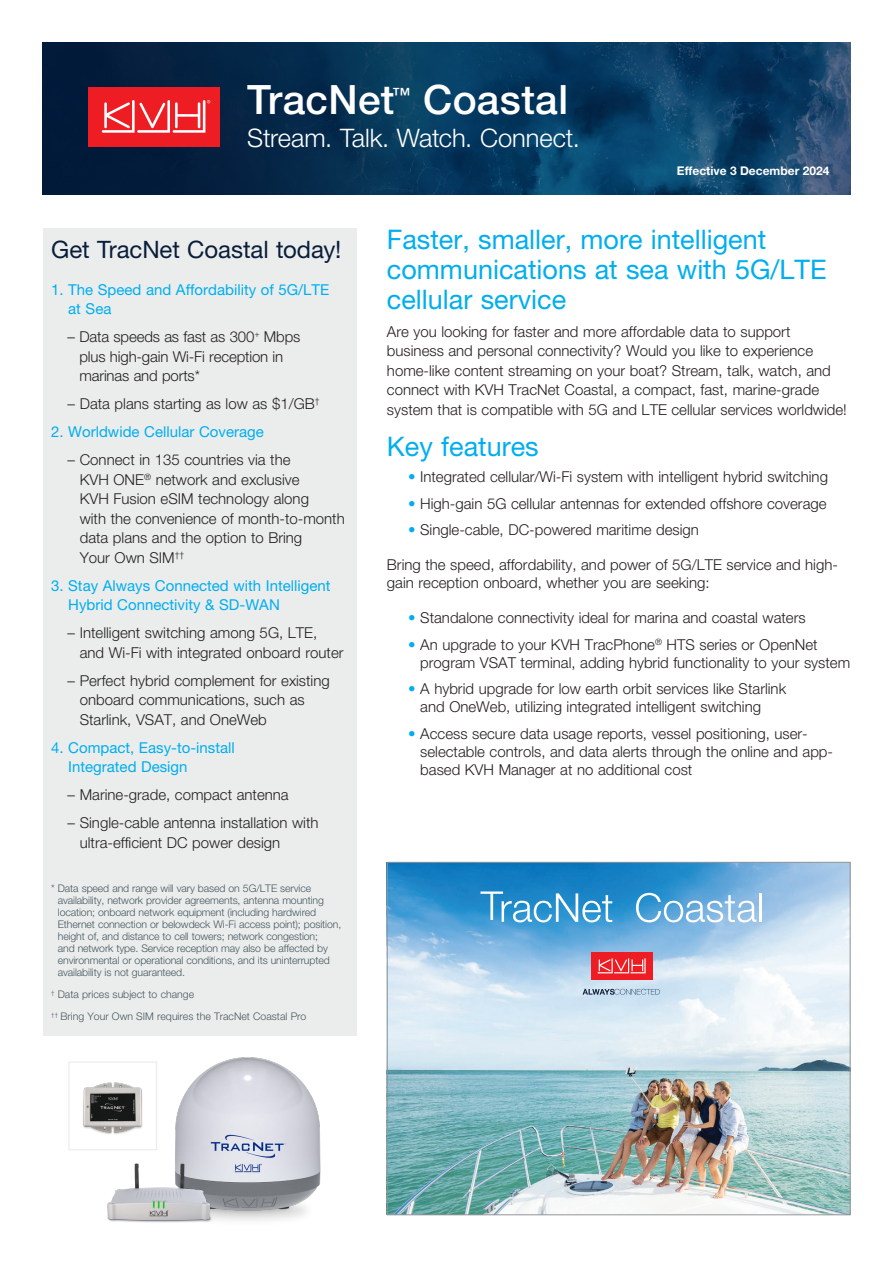
<style>
.page{position:relative;width:893px;height:1263px;background:#fff}
.page>*{position:absolute;margin:0;border:0;box-sizing:border-box;transform-origin:0 0}
.t1{font:500 40.5px "Helvetica Neue LT Pro";letter-spacing:.01em;color:#fff}
.t2{font:27px/30px "Helvetica Neue LT Pro";color:#00aeef}
.t3{font:300 25.5px "Helvetica Neue LT Pro";letter-spacing:-.005em;color:#fff}
.t4{font:24px "Helvetica Neue LT Pro";letter-spacing:-.005em;color:#0a1e3a}
.t5{font:300 15px/19.5px "Helvetica Neue LT Pro";color:#231f20}
.t6{font:15px/19.5px "Helvetica Neue LT Pro";color:#00aeef}
.Footnotes{font:700 12px "Helvetica Neue LT Pro";color:#fff}
.t7{font:300 10.5px/12px "Helvetica Neue LT Pro";letter-spacing:-.01em;color:#46575e}
.s1{color:#00aeef}
</style>
<div class="page">
<img style="left:389px;top:864px;width:459px;height:349px">
<img style="left:43px;top:43px;width:808px;height:151px">
<div style="left:89px;top:87px;width:131px;height:60px;background:#ee1d23"></div>
<svg style="left:102px;top:100px;width:108px;height:33px"></svg>
<svg style="left:480px;top:891px;width:132px;height:31px"></svg>
<svg style="left:636px;top:893px;width:120px;height:29px"></svg>
<hr style="left:759px;top:893px;width:3px;height:29px;background:#fff">
<div style="left:591px;top:952px;width:62px;height:28px;background:#ee1d23"></div>
<svg style="left:597px;top:958px;width:49px;height:15px"></svg>
<svg style="left:582px;top:989px;width:78px;height:6px"></svg>
<div style="left:43px;top:228px;width:314px;height:807px;background:#ebeded"></div>
<img style="left:175px;top:1057px;width:146px;height:164px">
<img style="left:107px;top:1151px;width:124px;height:72px">
<img style="left:83px;top:1082px;width:60px;height:52px">
<div style="left:68px;top:1061px;width:89px;height:89px;border:1px solid #ebeded"></div>
<p class="t1" style="left:247px;top:76px;width:323px">TracNet<sup>™</sup> Coastal</p>
<p class="t3" style="left:247px;top:123px;width:334px">Stream. Talk. Watch. Connect.</p>
<p class="Footnotes" style="left:677px;top:164px;width:154px">Effective 3 December 2024</p>
<p class="t4" style="left:51px;top:235px;width:292px">Get TracNet Coastal today!</p>
<p class="t6" style="left:68px;top:279px;width:263px;text-indent:-17px">1. The Speed and Affordability of 5G/LTE at Sea</p>
<p class="t5" style="left:79px;top:327px;width:222px;text-indent:-12px">– Data speeds as fast as 300<sup>+</sup> Mbps plus high-gain Wi-Fi reception in marinas and ports*</p>
<p class="t5" style="left:68px;top:394px;width:253px">– Data plans starting as low as $1/GB<sup>†</sup></p>
<p class="t6" style="left:51px;top:422px;width:214px">2. Worldwide Cellular Coverage</p>
<p class="t5" style="left:80px;top:450px;width:267px;text-indent:-12px">– Connect in 135 countries via the<br>KVH ONE<sup>®</sup> network and exclusive<br>KVH Fusion eSIM technology along<br>with the convenience of month-to-month data plans and the option to Bring<br>Your Own SIM<sup>††</sup></p>
<p class="t6" style="left:68px;top:575px;width:264px;text-indent:-17px">3. Stay Always Connected with Intelligent<br>Hybrid Connectivity &amp; SD-WAN</p>
<p class="t5" style="left:80px;top:623px;width:265px;text-indent:-12px">– Intelligent switching among 5G, LTE, and Wi-Fi with integrated onboard router</p>
<p class="t5" style="left:80px;top:670px;width:252px;text-indent:-12px">– Perfect hybrid complement for existing onboard communications, such as<br>Starlink, VSAT, and OneWeb</p>
<p class="t6" style="left:68px;top:737px;width:168px;text-indent:-17px">4. Compact, Easy-to-install<br>Integrated Design</p>
<p class="t5" style="left:68px;top:785px;width:223px">– Marine-grade, compact antenna</p>
<p class="t5" style="left:80px;top:813px;width:240px;text-indent:-12px">– Single-cable antenna installation with ultra-efficient DC power design</p>
<p class="t7" style="left:58px;top:882px;width:285px;text-indent:-7px">* Data speed and range will vary based on 5G/LTE service availability, network provider agreements, antenna mounting location; onboard network equipment (including hardwired Ethernet connection or belowdeck Wi-Fi access point); position, height of, and distance to cell towers; network congestion;<br>and network type. Service reception may also be affected by environmental or operational conditions, and its uninterrupted availability is not guaranteed.</p>
<p class="t7" style="left:51px;top:988px;width:144px"><sup>†</sup> Data prices subject to change</p>
<p class="t7" style="left:51px;top:1010px;width:257px"><sup>†</sup> <sup>†</sup> Bring Your Own SIM requires the TracNet Coastal Pro</p>
<p class="t2" style="left:387px;top:224px;width:441px">Faster, smaller, more intelligent communications at sea with 5G/LTE cellular service</p>
<p class="t5" style="left:387px;top:321px;width:461px">Are you looking for faster and more affordable data to support business and personal connectivity? Would you like to experience home-like content streaming on your boat? Stream, talk, watch, and connect with KVH TracNet Coastal, a compact, fast, marine-grade system that is compatible with 5G and LTE cellular services worldwide!</p>
<p class="t2" style="left:387px;top:431px;width:153px">Key features</p>
<p class="t5" style="left:408px;top:467px;width:421px"><span class="s1">•</span> Integrated cellular/Wi-Fi system with intelligent hybrid switching</p>
<p class="t5" style="left:408px;top:493px;width:420px"><span class="s1">•</span> High-gain 5G cellular antennas for extended offshore coverage</p>
<p class="t5" style="left:408px;top:520px;width:292px"><span class="s1">•</span> Single-cable, DC-powered maritime design</p>
<p class="t5" style="left:387px;top:556px;width:452px;line-height:18px">Bring the speed, affordability, and power of 5G/LTE service and high&shy;gain reception onboard, whether you are seeking:</p>
<p class="t5" style="left:408px;top:608px;width:399px"><span class="s1">•</span> Standalone connectivity ideal for marina and coastal waters</p>
<p class="t5" style="left:420px;top:635px;width:431px;line-height:18px;text-indent:-12px"><span class="s1">•</span> An upgrade to your KVH TracPhone<sup>®</sup> HTS series or OpenNet program VSAT terminal, adding hybrid functionality to your system</p>
<p class="t5" style="left:420px;top:680px;width:367px;line-height:18px;text-indent:-12px"><span class="s1">•</span> A hybrid upgrade for low earth orbit services like Starlink and OneWeb, utilizing integrated intelligent switching</p>
<p class="t5" style="left:420px;top:724px;width:414px;line-height:18px;text-indent:-12px"><span class="s1">•</span> Access secure data usage reports, vessel positioning, user&shy;selectable controls, and data alerts through the online and app&shy;based KVH Manager at no additional cost</p>
</div>
